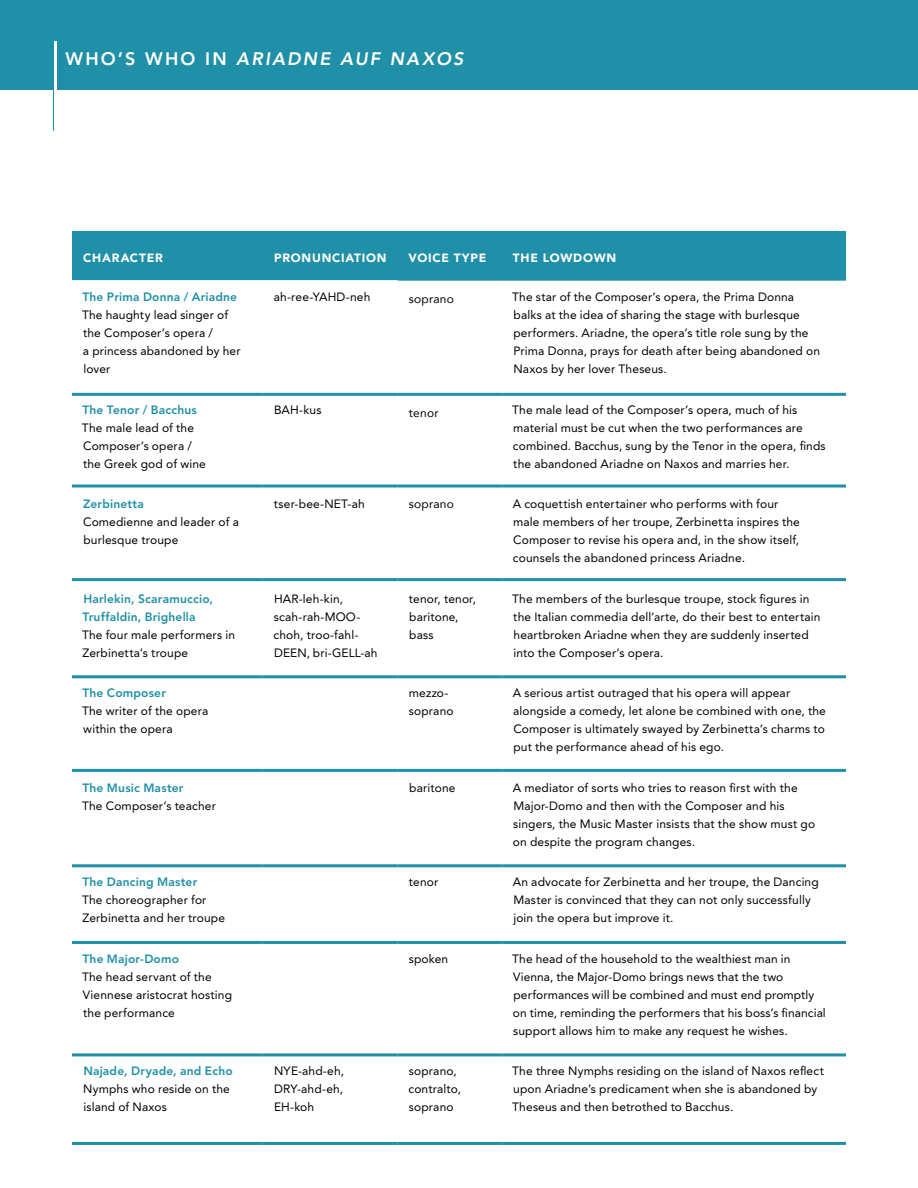
<style>
.page{position:relative;width:918px;height:1188px;background:#fff}
.page>*{position:absolute;margin:0;border:0;box-sizing:border-box;transform-origin:0 0}
.t1{font:300 90px "Avenir LT Pro";color:#1f90a7;scale:.6 1}
.t2{font:italic 800 18px "Avenir LT Pro";letter-spacing:.115em;color:#fff}
.t3{font:12px/18px "Avenir LT Pro";letter-spacing:.01em;color:#000}
.t4{font:800 12px/18px "Avenir LT Pro";letter-spacing:.015em;color:#1f90a7}
.t5{font:900 12px "Avenir";letter-spacing:.065em;color:#fff}
.t6{font:12px "Avenir";letter-spacing:.02em;color:#000}
.s1{font-style:normal}
</style>
<div class="page">
<div style="left:0;top:0;width:918px;height:90px;background:#1f90a7"></div>
<div style="left:72px;top:231px;width:774px;height:49px;background:#1f90a7"></div>
<hr style="left:398px;top:280px;width:104px;height:1px;background:#1f90a7">
<hr style="left:502px;top:280px;width:344px;height:1px;background:#1f90a7">
<hr style="left:72px;top:393px;width:191px;height:3px;background:#1f90a7">
<hr style="left:263px;top:393px;width:135px;height:3px;background:#1f90a7">
<hr style="left:398px;top:393px;width:104px;height:3px;background:#1f90a7">
<hr style="left:502px;top:393px;width:344px;height:3px;background:#1f90a7">
<svg style="left:72px;top:484px;width:191px;height:4px"></svg>
<svg style="left:263px;top:484px;width:135px;height:4px"></svg>
<svg style="left:398px;top:484px;width:104px;height:4px"></svg>
<svg style="left:502px;top:484px;width:344px;height:4px"></svg>
<hr style="left:72px;top:578px;width:191px;height:3px;background:#1f90a7">
<hr style="left:263px;top:578px;width:135px;height:3px;background:#1f90a7">
<hr style="left:398px;top:578px;width:104px;height:3px;background:#1f90a7">
<hr style="left:502px;top:578px;width:344px;height:3px;background:#1f90a7">
<hr style="left:72px;top:675px;width:191px;height:3px;background:#1f90a7">
<hr style="left:263px;top:675px;width:135px;height:3px;background:#1f90a7">
<hr style="left:398px;top:675px;width:104px;height:3px;background:#1f90a7">
<hr style="left:502px;top:675px;width:344px;height:3px;background:#1f90a7">
<hr style="left:72px;top:769px;width:191px;height:3px;background:#1f90a7">
<hr style="left:72px;top:864px;width:191px;height:3px;background:#1f90a7">
<hr style="left:72px;top:941px;width:191px;height:3px;background:#1f90a7">
<hr style="left:72px;top:1053px;width:191px;height:3px;background:#1f90a7">
<hr style="left:72px;top:1142px;width:191px;height:3px;background:#1f90a7">
<hr style="left:263px;top:769px;width:135px;height:3px;background:#1f90a7">
<hr style="left:398px;top:769px;width:104px;height:3px;background:#1f90a7">
<hr style="left:263px;top:864px;width:135px;height:3px;background:#1f90a7">
<hr style="left:398px;top:864px;width:104px;height:3px;background:#1f90a7">
<hr style="left:263px;top:941px;width:135px;height:3px;background:#1f90a7">
<hr style="left:398px;top:941px;width:104px;height:3px;background:#1f90a7">
<hr style="left:263px;top:1053px;width:135px;height:3px;background:#1f90a7">
<hr style="left:398px;top:1053px;width:104px;height:3px;background:#1f90a7">
<hr style="left:263px;top:1142px;width:135px;height:3px;background:#1f90a7">
<hr style="left:398px;top:1142px;width:104px;height:3px;background:#1f90a7">
<hr style="left:502px;top:769px;width:344px;height:3px;background:#1f90a7">
<hr style="left:502px;top:864px;width:344px;height:3px;background:#1f90a7">
<hr style="left:502px;top:941px;width:344px;height:3px;background:#1f90a7">
<hr style="left:502px;top:1053px;width:344px;height:3px;background:#1f90a7">
<hr style="left:502px;top:1142px;width:344px;height:3px;background:#1f90a7">
<h1 class="t1" style="left:48px;top:24px;width:21px">|</h1>
<h2 class="t2" style="left:66px;top:48px;width:399px"><span class="s1">WHO’S WHO IN</span> ARIADNE AUF NAXOS</h2>
<p class="t5" style="left:83px;top:247px;width:81px">CHARACTER</p>
<p class="t5" style="left:274px;top:247px;width:114px">PRONUNCIATION</p>
<p class="t5" style="left:409px;top:247px;width:79px">VOICE TYPE</p>
<p class="t5" style="left:513px;top:247px;width:105px">THE LOWDOWN</p>
<p class="t4" style="left:83px;top:288px;width:156px">The Prima Donna / Ariadne</p>
<p class="t3" style="left:82px;top:306px;width:160px">The haughty lead singer of the Composer’s opera /<br>a princess abandoned by her lover</p>
<p class="t3" style="left:274px;top:288px;width:98px">ah-ree-YAHD-neh</p>
<p class="t6" style="left:409px;top:289px;width:47px">soprano</p>
<p class="t3" style="left:512px;top:288px;width:309px">The star of the Composer’s opera, the Prima Donna balks at the idea of sharing the stage with burlesque performers. Ariadne, the opera’s title role sung by the Prima Donna, prays for death after being abandoned on Naxos by her lover Theseus.</p>
<p class="t4" style="left:82px;top:401px;width:116px">The Tenor / Bacchus</p>
<p class="t3" style="left:82px;top:419px;width:125px">The male lead of the<br>Composer’s opera / the Greek god of wine</p>
<p class="t4" style="left:83px;top:495px;width:62px">Zerbinetta</p>
<p class="t3" style="left:83px;top:513px;width:157px">Comedienne and leader of a burlesque troupe</p>
<p class="t4" style="left:83px;top:590px;width:132px">Harlekin, Scaramuccio,<br>Truffaldin, Brighella</p>
<p class="t3" style="left:82px;top:626px;width:155px">The four male performers in<br>Zerbinetta’s troupe</p>
<p class="t4" style="left:83px;top:684px;width:85px">The Composer</p>
<p class="t3" style="left:82px;top:702px;width:128px">The writer of the opera within the opera</p>
<p class="t4" style="left:83px;top:779px;width:102px">The Music Master</p>
<p class="t3" style="left:82px;top:797px;width:135px">The Composer’s teacher</p>
<p class="t4" style="left:83px;top:873px;width:116px">The Dancing Master</p>
<p class="t3" style="left:82px;top:891px;width:145px">The choreographer for<br>Zerbinetta and her troupe</p>
<p class="t4" style="left:83px;top:950px;width:98px">The Major-Domo</p>
<p class="t3" style="left:82px;top:968px;width:152px">The head servant of the<br>Viennese aristocrat hosting the performance</p>
<p class="t4" style="left:83px;top:1062px;width:151px">Najade, Dryade, and Echo</p>
<p class="t3" style="left:83px;top:1080px;width:148px">Nymphs who reside on the island of Naxos</p>
<p class="t3" style="left:274px;top:401px;width:49px">BAH-kus</p>
<p class="t6" style="left:409px;top:403px;width:31px">tenor</p>
<p class="t3" style="left:512px;top:401px;width:315px">The male lead of the Composer’s opera, much of his material must be cut when the two performances are combined. Bacchus, sung by the Tenor in the opera, finds the abandoned Ariadne on Naxos and marries her.</p>
<p class="t3" style="left:274px;top:495px;width:92px">tser-bee-NET-ah</p>
<p class="t6" style="left:409px;top:495px;width:47px">soprano</p>
<p class="t3" style="left:513px;top:495px;width:289px">A coquettish entertainer who performs with four male members of her troupe, Zerbinetta inspires the Composer to revise his opera and, in the show itself, counsels the abandoned princess Ariadne.</p>
<p class="t3" style="left:274px;top:590px;width:106px">HAR-leh-kin, scah-rah-MOO&shy;choh, troo-fahl-<br>DEEN, bri-GELL-ah</p>
<p class="t3" style="left:409px;top:590px;width:69px">tenor, tenor, baritone, bass</p>
<p class="t3" style="left:512px;top:590px;width:310px">The members of the burlesque troupe, stock figures in the Italian commedia dell’arte, do their best to entertain heartbroken Ariadne when they are suddenly inserted into the Composer’s opera.</p>
<p class="t3" style="left:409px;top:684px;width:46px">mezzo&shy;soprano</p>
<p class="t3" style="left:513px;top:684px;width:315px">A serious artist outraged that his opera will appear alongside a comedy, let alone be combined with one, the Composer is ultimately swayed by Zerbinetta’s charms to put the performance ahead of his ego.</p>
<p class="t3" style="left:409px;top:779px;width:48px">baritone</p>
<p class="t3" style="left:513px;top:779px;width:304px">A mediator of sorts who tries to reason first with the Major-Domo and then with the Composer and his singers, the Music Master insists that the show must go on despite the program changes.</p>
<p class="t3" style="left:409px;top:873px;width:31px">tenor</p>
<p class="t3" style="left:513px;top:873px;width:308px">An advocate for Zerbinetta and her troupe, the Dancing<br>Master is convinced that they can not only successfully join the opera but improve it.</p>
<p class="t3" style="left:409px;top:950px;width:41px">spoken</p>
<p class="t3" style="left:512px;top:950px;width:315px">The head of the household to the wealthiest man in Vienna, the Major-Domo brings news that the two performances will be combined and must end promptly on time, reminding the performers that his boss’s financial support allows him to make any request he wishes.</p>
<p class="t3" style="left:274px;top:1062px;width:72px;text-align:justify">NYE-ahd-eh, DRY-ahd-eh, EH-koh</p>
<p class="t3" style="left:409px;top:1062px;width:54px">soprano, contralto, soprano</p>
<p class="t3" style="left:512px;top:1062px;width:313px">The three Nymphs residing on the island of Naxos reflect upon Ariadne’s predicament when she is abandoned by<br>Theseus and then betrothed to Bacchus.</p>
</div>
